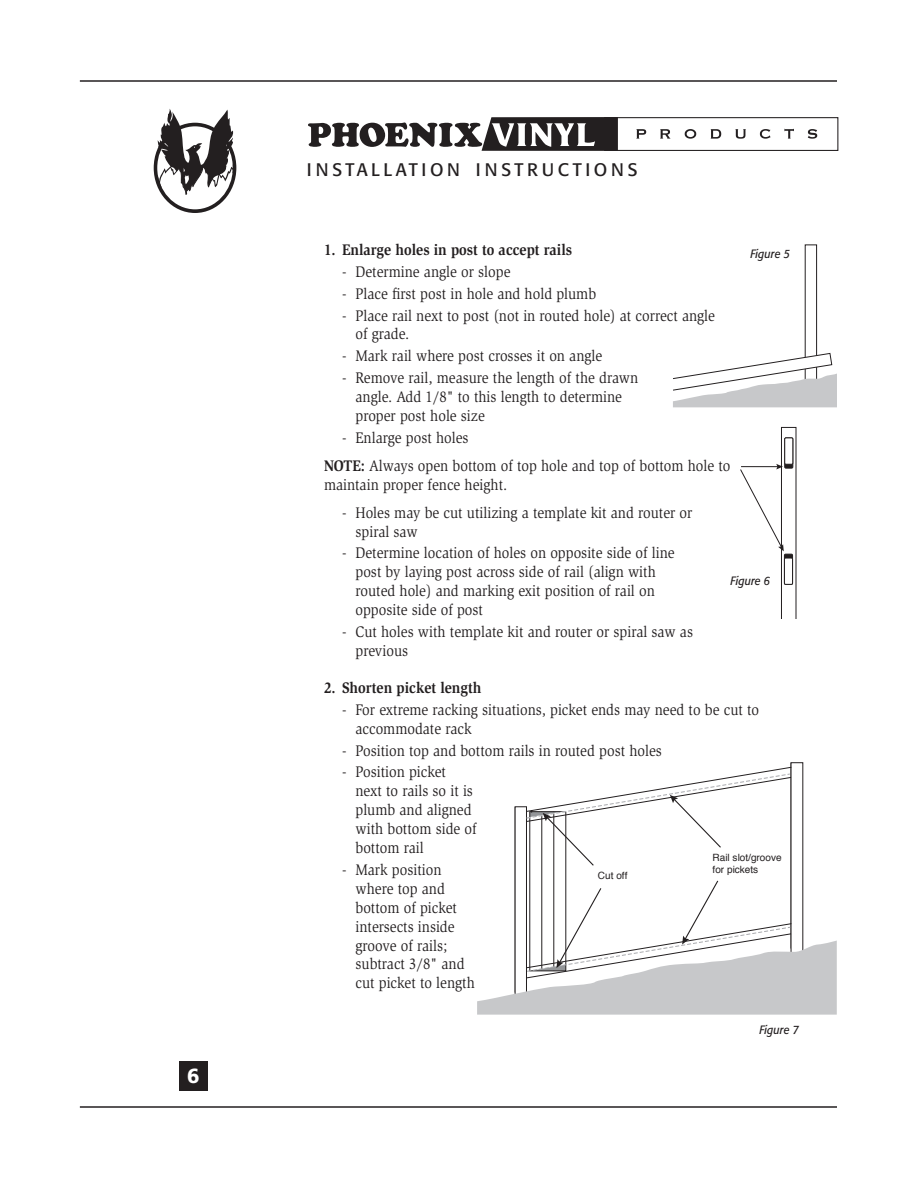
<style>
.page{position:relative;width:918px;height:1188px;background:#fff}
.page>*{position:absolute;margin:0;border:0;box-sizing:border-box;transform-origin:0 0}
.t1{font:500 21px "Formata";color:#fff}
.t2{font:18px "Formata";letter-spacing:.2em;color:#231f20}
.generalText{font:15.75px/18.9px "Slimbach";color:#231f20;scale:.9 1}
.generalText-2{font:700 15.75px "Slimbach";color:#231f20;scale:.9 1}
.generalText-3{font:italic 12px "Formata";color:#231f20;scale:.9 1}
.t3{font:10.05px/12px "Helvetica";color:#231f20}
.s1{font-weight:700}
</style>
<div class="page">
<hr style="left:80px;top:80px;width:757px;height:2px;background:#231f20">
<hr style="left:80px;top:1106px;width:757px;height:2px;background:#231f20">
<div style="left:179px;top:1061px;width:29px;height:29px;background:#231f20"></div>
<svg style="left:308px;top:117px;width:310px;height:34px"></svg>
<svg style="left:636px;top:129px;width:10px;height:10px"></svg>
<svg style="left:660px;top:129px;width:10px;height:10px"></svg>
<svg style="left:685px;top:129px;width:11px;height:10px"></svg>
<svg style="left:711px;top:129px;width:10px;height:10px"></svg>
<svg style="left:735px;top:129px;width:11px;height:10px"></svg>
<svg style="left:760px;top:129px;width:11px;height:10px"></svg>
<svg style="left:784px;top:129px;width:10px;height:10px"></svg>
<svg style="left:808px;top:129px;width:9px;height:10px"></svg>
<svg style="left:154px;top:123px;width:82px;height:90px"></svg>
<div style="left:157px;top:126px;width:76px;height:83px;background:#fff;border-radius:50%"></div>
<svg style="left:157px;top:109px;width:78px;height:86px"></svg>
<div style="left:604px;top:117px;width:234px;height:34px;border:1px solid #231f20"></div>
<hr style="left:541px;top:812px;width:1px;height:159px;background:#231f20">
<hr style="left:553px;top:812px;width:1px;height:159px;background:#231f20">
<svg style="left:525px;top:762px;width:267px;height:105px"></svg>
<svg style="left:477px;top:879px;width:360px;height:136px"></svg>
<svg style="left:740px;top:427px;width:56px;height:191px"></svg>
<div style="left:805px;top:245px;width:12px;height:138px;border:1px solid #231f20"></div>
<svg style="left:673px;top:353px;width:164px;height:54px"></svg>
<h1 class="t1" style="left:187px;top:1062px;width:14px">6</h1>
<p class="t2" style="left:307px;top:159px;width:332px">INSTALLATION INSTRUCTIONS</p>
<p class="generalText-2" style="left:324px;top:240px;width:277px">1. Enlarge holes in post to accept rails</p>
<p class="generalText" style="left:342px;top:262px;width:189px">- Determine angle or slope</p>
<p class="generalText" style="left:342px;top:284px;width:284px">- Place first post in hole and hold plumb</p>
<p class="generalText" style="left:356px;top:306px;width:401px;text-indent:-14px">- Place rail next to post (not in routed hole) at correct angle of grade.</p>
<p class="generalText" style="left:342px;top:347px;width:291px">- Mark rail where post crosses it on angle</p>
<p class="generalText" style="left:356px;top:369px;width:316px;text-indent:-14px">- Remove rail, measure the length of the drawn angle. Add 1/8" to this length to determine proper post hole size</p>
<p class="generalText" style="left:342px;top:428px;width:142px">- Enlarge post holes</p>
<p class="generalText" style="left:324px;top:456px;width:453px"><span class="s1">NOTE:</span> Always open bottom of top hole and top of bottom hole to maintain proper fence height.</p>
<p class="generalText" style="left:356px;top:503px;width:376px;text-indent:-14px">- Holes may be cut utilizing a template kit and router or spiral saw</p>
<p class="generalText" style="left:356px;top:544px;width:356px;text-indent:-14px">- Determine location of holes on opposite side of line post by laying post across side of rail (align with routed hole) and marking exit position of rail on opposite side of post</p>
<p class="generalText" style="left:356px;top:622px;width:377px;text-indent:-14px">- Cut holes with template kit and router or spiral saw as previous</p>
<p class="generalText-2" style="left:324px;top:678px;width:177px">2. Shorten picket length</p>
<p class="generalText" style="left:356px;top:700px;width:450px;text-indent:-14px">- For extreme racking situations, picket ends may need to be cut to accommodate rack</p>
<p class="generalText" style="left:342px;top:741px;width:357px">- Position top and bottom rails in routed post holes</p>
<p class="generalText" style="left:356px;top:763px;width:136px;text-indent:-14px">- Position picket<br>next to rails so it is plumb and aligned with bottom side of bottom rail</p>
<p class="generalText" style="left:356px;top:860px;width:134px;text-indent:-14px">- Mark position where top and bottom of picket intersects inside groove of rails; subtract 3/8" and cut picket to length</p>
<p class="generalText-3" style="left:750px;top:247px;width:45px">Figure 5</p>
<p class="generalText-3" style="left:731px;top:574px;width:45px">Figure 6</p>
<p class="t3" style="left:713px;top:852px;width:71px">Rail slot/groove for pickets</p>
<p class="t3" style="left:598px;top:870px;width:31px">Cut off</p>
<p class="generalText-3" style="left:759px;top:1023px;width:45px">Figure 7</p>
</div>
